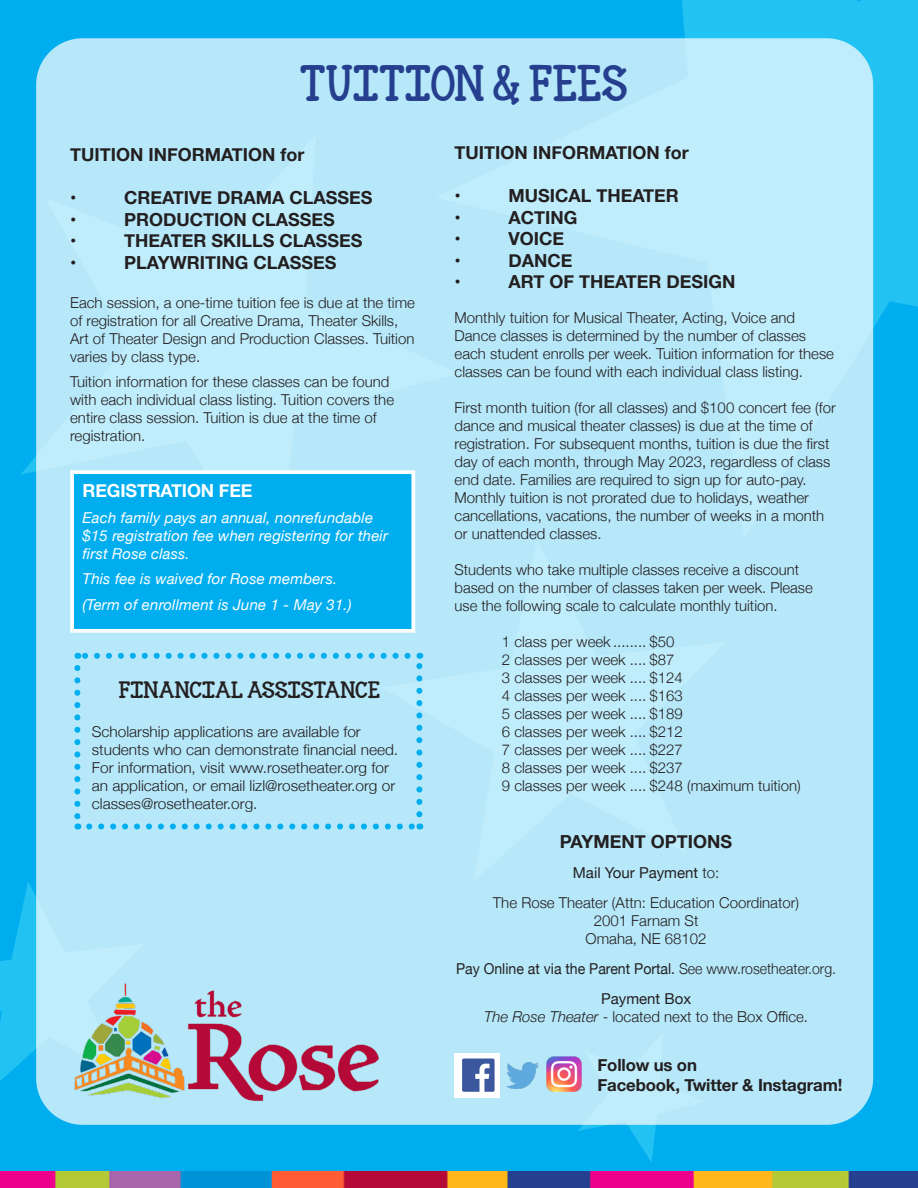
<style>
.page{position:relative;width:918px;height:1188px;background:#fff}
.page>*{position:absolute;margin:0;border:0;box-sizing:border-box;transform-origin:0 0}
.t1{font:39px "Janda Closer To Free";letter-spacing:.015em;color:#253f8e}
.Green_Subhead{font:700 18px "Helvetica Neue";color:#231f20}
.Green_Subhead-2{font:18px "Janda Closer To Free";letter-spacing:.01em;color:#231f20;scale:1.09 1}
.Class_Information{font:700 18px "Helvetica Neue";letter-spacing:-.01em;color:#fff}
.Blue_Subhead{font:700 18px "Helvetica Neue";color:#231f20}
.Class_Information-2{font:700 16.8px "Helvetica Neue";letter-spacing:-.01em;color:#231f20}
.Class_Information-3{font:300 15px/18px "Helvetica Neue";color:#231f20}
.Body_Copy{font:300 15px/18px "Helvetica Neue";color:#231f20}
.Instructors{font:italic 15px/18px "Helvetica Neue";letter-spacing:.01em;color:#fff}
.Class_Information-4{font:15px "Helvetica Neue";color:#231f20;scale:.94 1}
.Class_Information-5{font:15px "Helvetica Neue";color:#231f20}
.s1{font-weight:300}
.s2{font-weight:400}
.s3{font-style:italic}
</style>
<div class="page">
<div style="left:0;top:0;width:918px;height:1187px;background:#00aeef"></div>
<svg style="left:682px;top:0;width:236px;height:540px;fill:#22c2f3"></svg>
<svg style="left:0;top:882px;width:36px;height:199px"></svg>
<svg style="left:578px;top:1125px;width:78px;height:37px"></svg>
<div style="left:36px;top:38px;width:837px;height:1087px;background:#b7e8fa;border-radius:46px"></div>
<img style="left:0;top:1172px;width:918px;height:16px">
<img style="left:455px;top:1053px;width:44px;height:45px">
<img style="left:507px;top:1062px;width:32px;height:26px">
<img style="left:547px;top:1057px;width:34px;height:35px">
<img style="left:74px;top:983px;width:306px;height:119px">
<div style="left:70px;top:470px;width:345px;height:163px;background:#00aeef;border:4px solid #fff"></div>
<svg style="left:74px;top:668px;width:6px;height:162px"></svg>
<svg style="left:89px;top:824px;width:331px;height:6px"></svg>
<svg style="left:416px;top:653px;width:6px;height:161px"></svg>
<svg style="left:77px;top:653px;width:331px;height:6px"></svg>
<p class="t1" style="left:300px;top:54px;width:329px">TUITION &amp; FEES</p>
<p class="Green_Subhead" style="left:70px;top:140px;width:236px">TUITION INFORMATION for</p>
<p class="Green_Subhead" style="left:70px;top:184px;width:8px">•</p>
<p class="Green_Subhead" style="left:124px;top:184px;width:250px">CREATIVE DRAMA CLASSES</p>
<p class="Green_Subhead" style="left:70px;top:205px;width:8px">•</p>
<p class="Green_Subhead" style="left:124px;top:205px;width:212px">PRODUCTION CLASSES</p>
<p class="Green_Subhead" style="left:70px;top:227px;width:8px">•</p>
<p class="Green_Subhead" style="left:124px;top:227px;width:240px">THEATER SKILLS CLASSES</p>
<p class="Green_Subhead" style="left:70px;top:248px;width:8px">•</p>
<p class="Green_Subhead" style="left:124px;top:248px;width:214px">PLAYWRITING CLASSES</p>
<p class="Class_Information-3" style="left:70px;top:292px;width:346px">Each session, a one-time tuition fee is due at the time of registration for all Creative Drama, Theater Skills, Art of Theater Design and Production Classes. Tuition varies by class type.</p>
<p class="Body_Copy" style="left:70px;top:372px;width:325px">Tuition information for these classes can be found with each individual class listing. Tuition covers the entire class session. Tuition is due at the time of registration.</p>
<p class="Class_Information" style="left:83px;top:477px;width:171px">REGISTRATION FEE</p>
<p class="Instructors" style="left:83px;top:509px;width:307px">Each family pays an annual, nonrefundable $15 registration fee when registering for their first Rose class.</p>
<p class="Instructors" style="left:83px;top:571px;width:256px">This fee is waived for Rose members.</p>
<p class="Instructors" style="left:83px;top:596px;width:271px">(Term of enrollment is June 1 - May 31.)</p>
<p class="Green_Subhead-2" style="left:119px;top:677px;width:241px">FINANCIAL ASSISTANCE</p>
<p class="Body_Copy" style="left:92px;top:722px;width:308px">Scholarship applications are available for students who can demonstrate financial need.<br>For information, visit www.rosetheater.org for an application, or email lizl@rosetheater.org or classes@rosetheater.org.</p>
<p class="Green_Subhead" style="left:455px;top:138px;width:236px">TUITION INFORMATION for</p>
<p class="Green_Subhead" style="left:455px;top:181px;width:8px">•</p>
<p class="Green_Subhead" style="left:509px;top:181px;width:172px">MUSICAL THEATER</p>
<p class="Green_Subhead" style="left:455px;top:203px;width:8px">•</p>
<p class="Green_Subhead" style="left:509px;top:203px;width:70px">ACTING</p>
<p class="Green_Subhead" style="left:455px;top:225px;width:8px">•</p>
<p class="Green_Subhead" style="left:509px;top:225px;width:57px">VOICE</p>
<p class="Green_Subhead" style="left:455px;top:246px;width:8px">•</p>
<p class="Green_Subhead" style="left:509px;top:246px;width:66px">DANCE</p>
<p class="Green_Subhead" style="left:455px;top:268px;width:8px">•</p>
<p class="Green_Subhead" style="left:509px;top:268px;width:229px">ART OF THEATER DESIGN</p>
<p class="Class_Information-3" style="left:455px;top:307px;width:381px">Monthly tuition for Musical Theater, Acting, Voice and Dance classes is determined by the number of classes each student enrolls per week. Tuition information for these classes can be found with each individual class listing.</p>
<p class="Class_Information-3" style="left:455px;top:397px;width:383px">First month tuition (for all classes) and $100 concert fee (for dance and musical theater classes) is due at the time of registration. For subsequent months, tuition is due the first day of each month, through May 2023, regardless of class end date. Families are required to sign up for auto-pay.<br>Monthly tuition is not prorated due to holidays, weather cancellations, vacations, the number of weeks in a month or unattended classes.</p>
<p class="Body_Copy" style="left:455px;top:559px;width:360px">Students who take multiple classes receive a discount based on the number of classes taken per week. Please use the following scale to calculate monthly tuition.</p>
<p class="Class_Information-3" style="left:502px;top:631px;width:174px">1 class per week ........ $50</p>
<p class="Class_Information-3" style="left:502px;top:649px;width:174px">2 classes per week .... $87</p>
<p class="Class_Information-3" style="left:502px;top:667px;width:183px">3 classes per week .... $124</p>
<p class="Class_Information-3" style="left:502px;top:685px;width:183px">4 classes per week .... $163</p>
<p class="Class_Information-3" style="left:502px;top:703px;width:183px">5 classes per week .... $189</p>
<p class="Class_Information-3" style="left:502px;top:721px;width:183px">6 classes per week .... $212</p>
<p class="Class_Information-3" style="left:502px;top:739px;width:183px">7 classes per week .... $227</p>
<p class="Class_Information-3" style="left:502px;top:757px;width:183px">8 classes per week .... $237</p>
<p class="Class_Information-3" style="left:502px;top:775px;width:300px">9 classes per week .... $248 (maximum tuition)</p>
<p class="Blue_Subhead" style="left:560px;top:828px;width:174px">PAYMENT OPTIONS</p>
<p class="Class_Information-5" style="left:573px;top:862px;width:148px">Mail Your Payment <span class="s1">to:</span></p>
<p class="Class_Information-3" style="left:493px;top:893px;width:308px;text-align:center">The Rose Theater (Attn: Education Coordinator)<br>2001 Farnam St<br>Omaha, NE 68102</p>
<p class="Class_Information-4" style="left:456px;top:958px;width:406px">Pay Online at via the Parent Portal. <span class="s1">See www.rosetheater.org.</span></p>
<p class="Class_Information-3" style="left:484px;top:989px;width:325px;text-align:center"><span class="s2">Payment Box<br></span><span class="s3">The Rose Theater</span> - located next to the Box Office.</p>
<p class="Class_Information-2" style="left:597px;top:1052px;width:101px">Follow us on</p>
<p class="Class_Information-2" style="left:597px;top:1072px;width:246px">Facebook, Twitter &amp; Instagram!</p>
</div>
